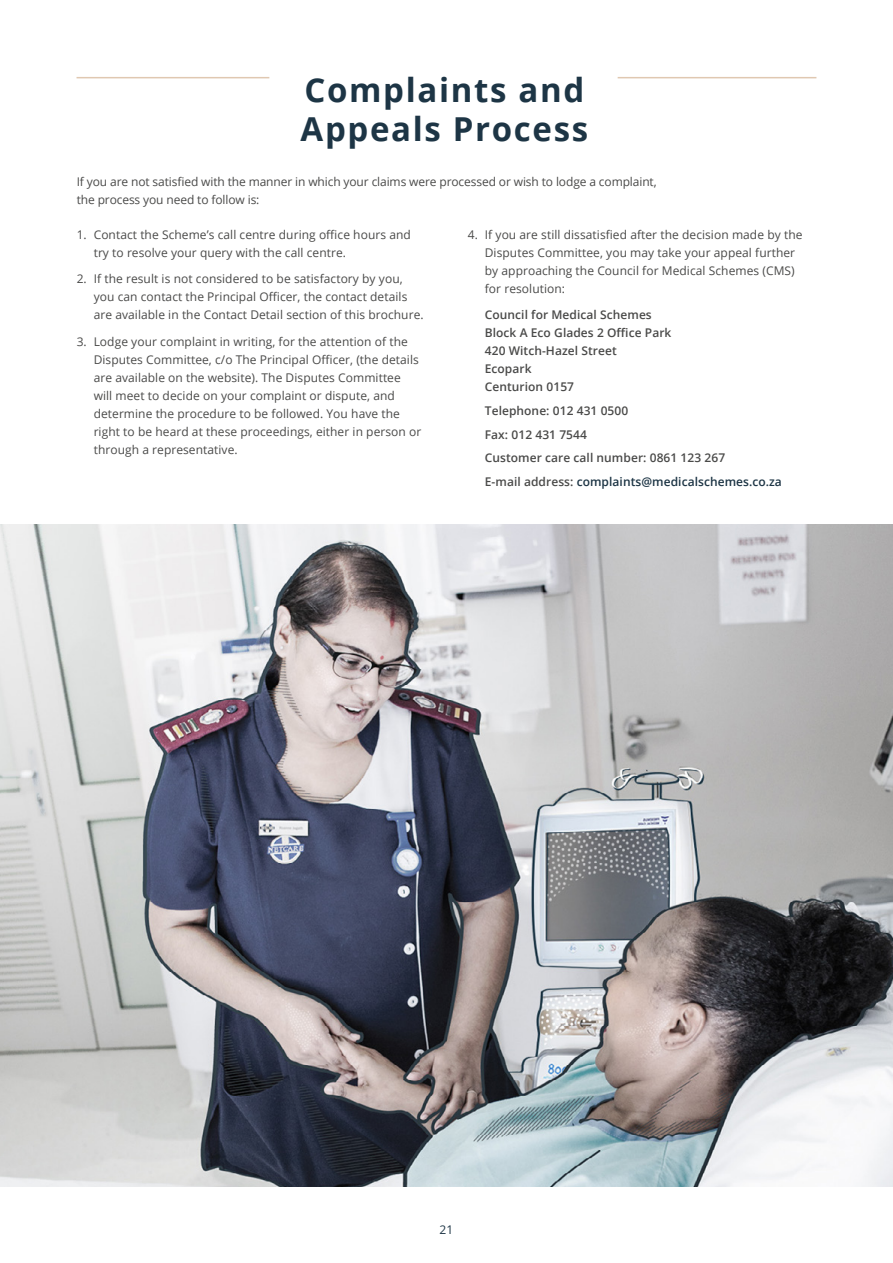
<style>
.page{position:relative;width:893px;height:1263px;background:#fff}
.page>*{position:absolute;margin:0;border:0;box-sizing:border-box;transform-origin:0 0}
.t1{font:700 33px/39px "Open Sans";letter-spacing:.05em;color:#1d3545}
.t2{font:12px/18px "Open Sans";letter-spacing:.005em;color:#4a4a49}
.t3{font:600 12px/18px "Open Sans";letter-spacing:.005em;color:#4a4a49}
.t4{font:12px "Open Sans";color:#1d3545}
.s1{color:#1d3545}
</style>
<div class="page">
<img style="left:0;top:524px;width:893px;height:663px">
<hr style="left:77px;top:77px;width:192px;height:1px;background:#e0c8b1">
<hr style="left:618px;top:77px;width:198px;height:1px;background:#e0c8b1">
<h1 class="t1" style="left:301px;top:69px;width:289px">Complaints and<br>Appeals Process</h1>
<p class="t2" style="left:77px;top:172px;width:581px">If you are not satisfied with the manner in which your claims were processed or wish to lodge a complaint, the process you need to follow is:</p>
<p class="t2" style="left:94px;top:225px;width:319px;text-indent:-17px">1. Contact the Scheme’s call centre during office hours and try to resolve your query with the call centre.</p>
<p class="t2" style="left:94px;top:270px;width:331px;text-indent:-17px">2. If the result is not considered to be satisfactory by you, you can contact the Principal Officer, the contact details are available in the Contact Detail section of this brochure.</p>
<p class="t2" style="left:94px;top:332px;width:329px;text-indent:-17px">3. Lodge your complaint in writing, for the attention of the Disputes Committee, c/o The Principal Officer, (the details are available on the website). The Disputes Committee will meet to decide on your complaint or dispute, and determine the procedure to be followed. You have the right to be heard at these proceedings, either in person or through a representative.</p>
<p class="t2" style="left:485px;top:225px;width:319px;text-indent:-17px">4. If you are still dissatisfied after the decision made by the Disputes Committee, you may take your appeal further by approaching the Council for Medical Schemes (CMS) for resolution:</p>
<p class="t3" style="left:485px;top:306px;width:188px">Council for Medical Schemes<br>Block A Eco Glades 2 Office Park<br>420 Witch-Hazel Street<br>Ecopark<br>Centurion 0157</p>
<p class="t3" style="left:485px;top:399px;width:299px;line-height:23.5px">Telephone: 012 431 0500<br>Fax: 012 431 7544<br>Customer care call number: 0861 123 267<br>E-mail address: <span class="s1">complaints@medicalschemes.co.za</span></p>
<p class="t4" style="left:440px;top:1222px;width:15px">21</p>
</div>
